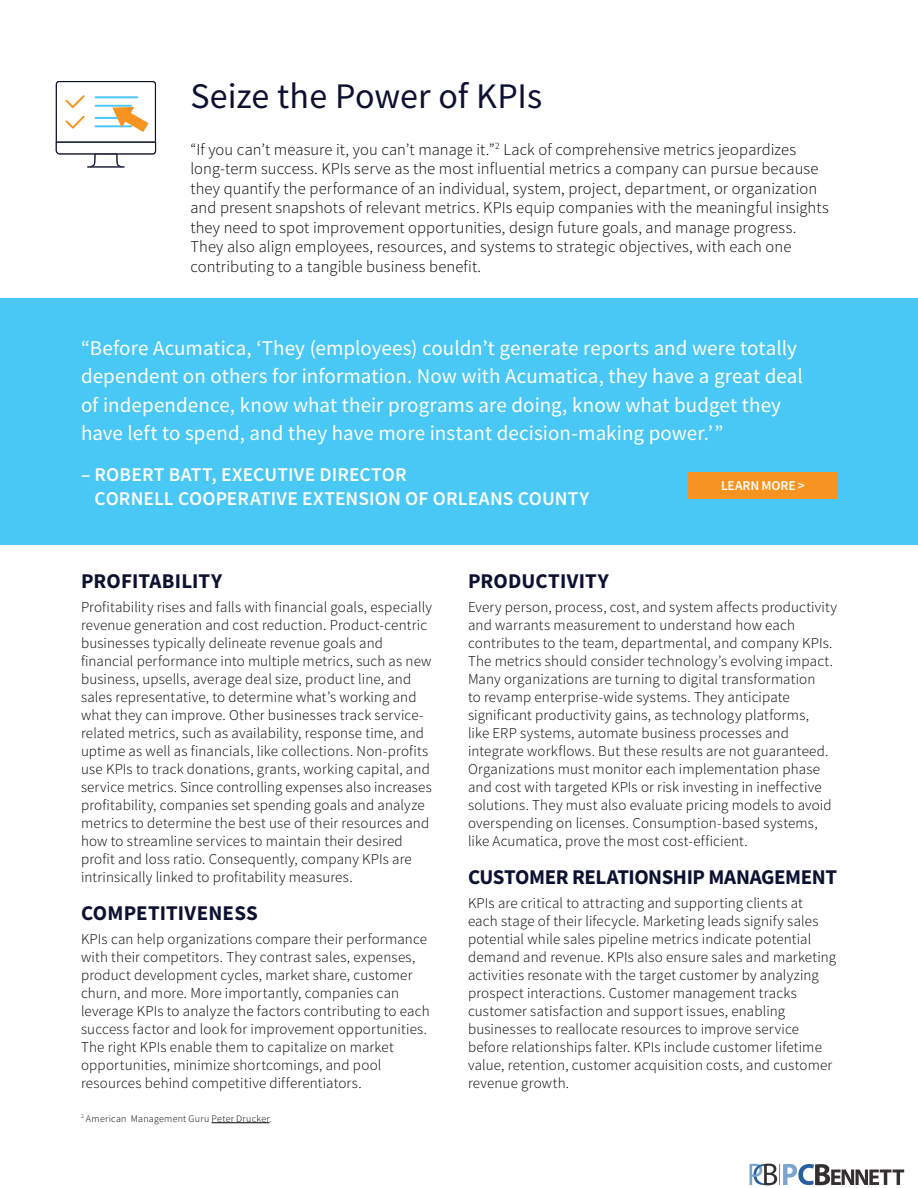
<style>
.page{position:relative;width:918px;height:1188px;background:#fff}
.page>*{position:absolute;margin:0;border:0;box-sizing:border-box;transform-origin:0 0}
.t1{font:36px "Source Sans Pro";color:#0d1131}
.t2{font:21px/28.5px "Source Sans Pro";letter-spacing:.005em;color:#fff}
.t3{font:700 21px "Source Sans Pro";color:#0d1131}
.t4{font:700 21px "Source Sans Pro";letter-spacing:-.02em;color:#0d1131}
.t5{font:600 19.5px/24px "Source Sans Pro";letter-spacing:.01em;color:#fff}
.t6{font:300 16.5px/19.5px "Source Sans Pro";letter-spacing:.005em;color:#000}
.t7{font:300 15px/18px "Source Sans Pro";letter-spacing:.01em;color:#000}
.t8{font:600 13.5px "Source Sans Pro";letter-spacing:-.005em;color:#fff}
.t9{font:300 10.05px "Source Sans Pro";letter-spacing:.03em;color:#000}
</style>
<div class="page">
<div style="left:0;top:298px;width:918px;height:247px;background:#49c8f5"></div>
<div style="left:689px;top:472px;width:148px;height:27px;background:#f79421"></div>
<hr style="left:212px;top:1122px;width:58px;height:1px;background:#000">
<svg style="left:55px;top:81px;width:102px;height:87px"></svg>
<img style="left:749px;top:1163px;width:155px;height:22px">
<h1 class="t1" style="left:190px;top:73px;width:353px">Seize the Power of KPIs</h1>
<p class="t6" style="left:190px;top:139px;width:640px">“If you can’t measure it, you can’t manage it.”<sup>2</sup> Lack of comprehensive metrics jeopardizes long-term success. KPIs serve as the most influential metrics a company can pursue because they quantify the performance of an individual, system, project, department, or organization and present snapshots of relevant metrics. KPIs equip companies with the meaningful insights they need to spot improvement opportunities, design future goals, and manage progress.<br>They also align employees, resources, and systems to strategic objectives, with each one contributing to a tangible business benefit.</p>
<p class="t2" style="left:81px;top:333px;width:723px">“Before Acumatica, ‘They (employees) couldn’t generate reports and were totally dependent on others for information. Now with Acumatica, they have a great deal of independence, know what their programs are doing, know what budget they have left to spend, and they have more instant decision-making power.’”</p>
<h3 class="t5" style="left:95px;top:462px;width:496px;text-indent:-14px">– ROBERT BATT, EXECUTIVE DIRECTOR<br>CORNELL COOPERATIVE EXTENSION OF ORLEANS COUNTY</h3>
<p class="t8" style="left:721px;top:477px;width:85px">LEARN MORE &gt;</p>
<h2 class="t3" style="left:81px;top:567px;width:143px">PROFITABILITY</h2>
<p class="t7" style="left:81px;top:598px;width:352px">Profitability rises and falls with financial goals, especially revenue generation and cost reduction. Product-centric businesses typically delineate revenue goals and financial performance into multiple metrics, such as new business, upsells, average deal size, product line, and sales representative, to determine what’s working and what they can improve. Other businesses track service&shy;related metrics, such as availability, response time, and uptime as well as financials, like collections. Non-profits use KPIs to track donations, grants, working capital, and service metrics. Since controlling expenses also increases profitability, companies set spending goals and analyze metrics to determine the best use of their resources and how to streamline services to maintain their desired profit and loss ratio. Consequently, company KPIs are intrinsically linked to profitability measures.</p>
<h2 class="t3" style="left:81px;top:898px;width:178px">COMPETITIVENESS</h2>
<p class="t7" style="left:81px;top:930px;width:350px">KPIs can help organizations compare their performance with their competitors. They contrast sales, expenses, product development cycles, market share, customer churn, and more. More importantly, companies can leverage KPIs to analyze the factors contributing to each success factor and look for improvement opportunities.<br>The right KPIs enable them to capitalize on market opportunities, minimize shortcomings, and pool resources behind competitive differentiators.</p>
<p class="t9" style="left:81px;top:1112px;width:192px"><sup>2</sup> American Management Guru Peter Drucker.</p>
<h2 class="t3" style="left:468px;top:567px;width:142px">PRODUCTIVITY</h2>
<p class="t7" style="left:468px;top:598px;width:371px">Every person, process, cost, and system affects productivity and warrants measurement to understand how each contributes to the team, departmental, and company KPIs.<br>The metrics should consider technology’s evolving impact.<br>Many organizations are turning to digital transformation<br>to revamp enterprise-wide systems. They anticipate significant productivity gains, as technology platforms,<br>like ERP systems, automate business processes and integrate workflows. But these results are not guaranteed.<br>Organizations must monitor each implementation phase and cost with targeted KPIs or risk investing in ineffective solutions. They must also evaluate pricing models to avoid overspending on licenses. Consumption-based systems, like Acumatica, prove the most cost-efficient.</p>
<h2 class="t4" style="left:468px;top:862px;width:371px">CUSTOMER RELATIONSHIP MANAGEMENT</h2>
<p class="t7" style="left:468px;top:894px;width:370px">KPIs are critical to attracting and supporting clients at each stage of their lifecycle. Marketing leads signify sales potential while sales pipeline metrics indicate potential demand and revenue. KPIs also ensure sales and marketing activities resonate with the target customer by analyzing prospect interactions. Customer management tracks customer satisfaction and support issues, enabling businesses to reallocate resources to improve service before relationships falter. KPIs include customer lifetime value, retention, customer acquisition costs, and customer revenue growth.</p>
</div>
